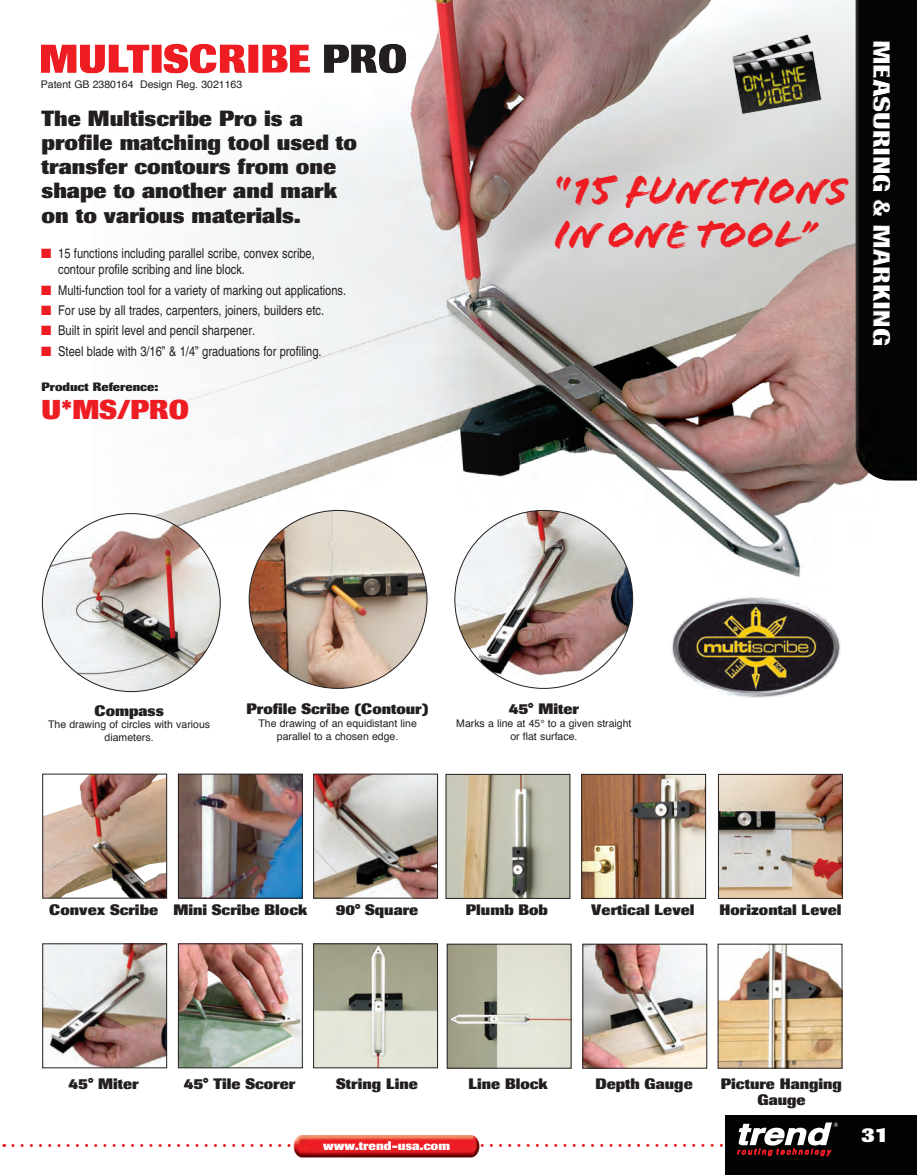
<style>
.page{position:relative;width:917px;height:1175px;background:#fff}
.page>*{position:absolute;margin:0;border:0;box-sizing:border-box;transform-origin:0 0}
.heading_text{font:41.7px/43.8px "Flood";color:#ee1d23}
.t1{font:800 27px "Imago BQ";color:#ee1d23}
.t2{font:800 24.15px "Imago BQ";color:#fff}
.t3{font:800 21.75px/24px "Imago BQ";color:#231f20}
.t4{font:800 21px "Imago BQ";color:#fff}
.t5{font:800 15px/16.5px "Imago BQ";color:#231f20;text-align:center}
.Body_Text{font:condensed 13.5px/16.2px "Helvetica LT";color:#231f20}
.accessories_text{font:800 12.45px "Imago BQ";color:#fff}
.t6{font:800 12px "Imago BQ";color:#231f20}
.t7{font:10.5px/12.6px "Helvetica";color:#231f20;text-align:center}
.s1{color:#ee1d23}
</style>
<div class="page">
<svg style="left:13px;top:1143px;width:713px;height:3px"></svg>
<img style="left:293px;top:1135px;width:186px;height:22px">
<div style="left:726px;top:1114px;width:191px;height:60px;background:#010203"></div>
<svg style="left:737px;top:1122px;width:101px;height:35px"></svg>
<img style="left:92px;top:0;width:825px;height:693px">
<img style="left:41px;top:39px;width:372px;height:38px">
<img style="left:671px;top:595px;width:170px;height:103px">
<img style="left:44px;top:775px;width:121px;height:121px">
<div style="left:42px;top:773px;width:125px;height:125px;border:1px solid #231f20"></div>
<img style="left:315px;top:775px;width:121px;height:121px">
<div style="left:313px;top:773px;width:125px;height:125px;border:1px solid #231f20"></div>
<img style="left:180px;top:775px;width:121px;height:121px">
<div style="left:178px;top:773px;width:125px;height:125px;border:1px solid #231f20"></div>
<img style="left:720px;top:775px;width:121px;height:121px">
<div style="left:718px;top:773px;width:125px;height:125px;border:1px solid #231f20"></div>
<img style="left:448px;top:775px;width:120px;height:121px">
<img style="left:583px;top:775px;width:121px;height:121px">
<div style="left:581px;top:773px;width:125px;height:125px;border:1px solid #231f20"></div>
<img style="left:44px;top:945px;width:121px;height:120px">
<div style="left:42px;top:943px;width:125px;height:124px;border:1px solid #231f20"></div>
<img style="left:315px;top:945px;width:121px;height:120px">
<div style="left:313px;top:943px;width:125px;height:124px;border:1px solid #231f20"></div>
<img style="left:180px;top:945px;width:121px;height:120px">
<div style="left:178px;top:943px;width:125px;height:124px;border:1px solid #231f20"></div>
<img style="left:449px;top:945px;width:120px;height:121px">
<div style="left:447px;top:943px;width:124px;height:125px;border:1px solid #231f20"></div>
<img style="left:720px;top:945px;width:120px;height:121px">
<img style="left:584px;top:945px;width:121px;height:121px">
<div style="left:582px;top:943px;width:125px;height:125px;border:1px solid #231f20"></div>
<img style="left:249px;top:510px;width:178px;height:178px;border-radius:89px">
<img style="left:455px;top:510px;width:178px;height:178px;border-radius:89px">
<img style="left:42px;top:513px;width:178px;height:178px;border-radius:89px">
<img style="left:729px;top:34px;width:97px;height:87px">
<img style="left:855px;top:0;width:62px;height:480px">
<div style="left:871px;top:40px;width:20px;height:304px;background:#231f20;opacity:.89"></div>
<p class="t7" style="left:41px;top:79px;width:203px">Patent GB 2380164 Design Reg. 3021163</p>
<p class="t3" style="left:42px;top:107px;width:317px">The Multiscribe Pro is a profile matching tool used to transfer contours from one shape to another and mark on to various materials.</p>
<p class="Body_Text" style="left:58px;top:245px;width:258px;text-indent:-17px"><span class="s1">■</span> 15 functions including parallel scribe, convex scribe, contour profile scribing and line block.</p>
<p class="Body_Text" style="left:41px;top:281px;width:306px"><span class="s1">■</span> Multi-function tool for a variety of marking out applications.</p>
<p class="Body_Text" style="left:41px;top:302px;width:284px"><span class="s1">■</span> For use by all trades, carpenters, joiners, builders etc.</p>
<p class="Body_Text" style="left:41px;top:322px;width:215px"><span class="s1">■</span> Built in spirit level and pencil sharpener.</p>
<p class="Body_Text" style="left:41px;top:343px;width:282px"><span class="s1">■</span> Steel blade with 3/16” &amp; 1/4” graduations for profiling.</p>
<p class="t6" style="left:42px;top:380px;width:118px">Product Reference:</p>
<p class="t1" style="left:42px;top:392px;width:149px">U*MS/PRO</p>
<p class="heading_text" style="left:554px;top:169px;width:296px">“15 FUNCTIONS<br>IN ONE TOOL”</p>
<h3 class="t2" style="left:896px;top:40px;width:307px;rotate:90deg">MEASURING &amp; MARKING</h3>
<p class="t5" style="left:94px;top:702px;width:71px">Compass</p>
<p class="t7" style="left:48px;top:718px;width:163px">The drawing of circles with various diameters.</p>
<p class="t5" style="left:247px;top:700px;width:184px">Profile Scribe (Contour)</p>
<p class="t7" style="left:258px;top:717px;width:160px">The drawing of an equidistant line parallel to a chosen edge.</p>
<p class="t5" style="left:509px;top:700px;width:72px">45° Miter</p>
<p class="t7" style="left:456px;top:717px;width:177px">Marks a line at 45° to a given straight or flat surface.</p>
<p class="t5" style="left:49px;top:901px;width:110px">Convex Scribe</p>
<p class="t5" style="left:174px;top:901px;width:135px">Mini Scribe Block</p>
<p class="t5" style="left:336px;top:901px;width:84px">90° Square</p>
<p class="t5" style="left:466px;top:901px;width:84px">Plumb Bob</p>
<p class="t5" style="left:591px;top:901px;width:105px">Vertical Level</p>
<p class="t5" style="left:720px;top:901px;width:123px">Horizontal Level</p>
<p class="t5" style="left:69px;top:1075px;width:72px">45° Miter</p>
<p class="t5" style="left:184px;top:1075px;width:113px">45° Tile Scorer</p>
<p class="t5" style="left:336px;top:1075px;width:83px">String Line</p>
<p class="t5" style="left:468px;top:1075px;width:81px">Line Block</p>
<p class="t5" style="left:595px;top:1075px;width:99px">Depth Gauge</p>
<p class="t5" style="left:721px;top:1075px;width:123px">Picture Hanging<br>Gauge</p>
<p class="accessories_text" style="left:323px;top:1137px;width:128px">www.trend-usa.com</p>
<p class="t4" style="left:861px;top:1121px;width:29px">31</p>
</div>
